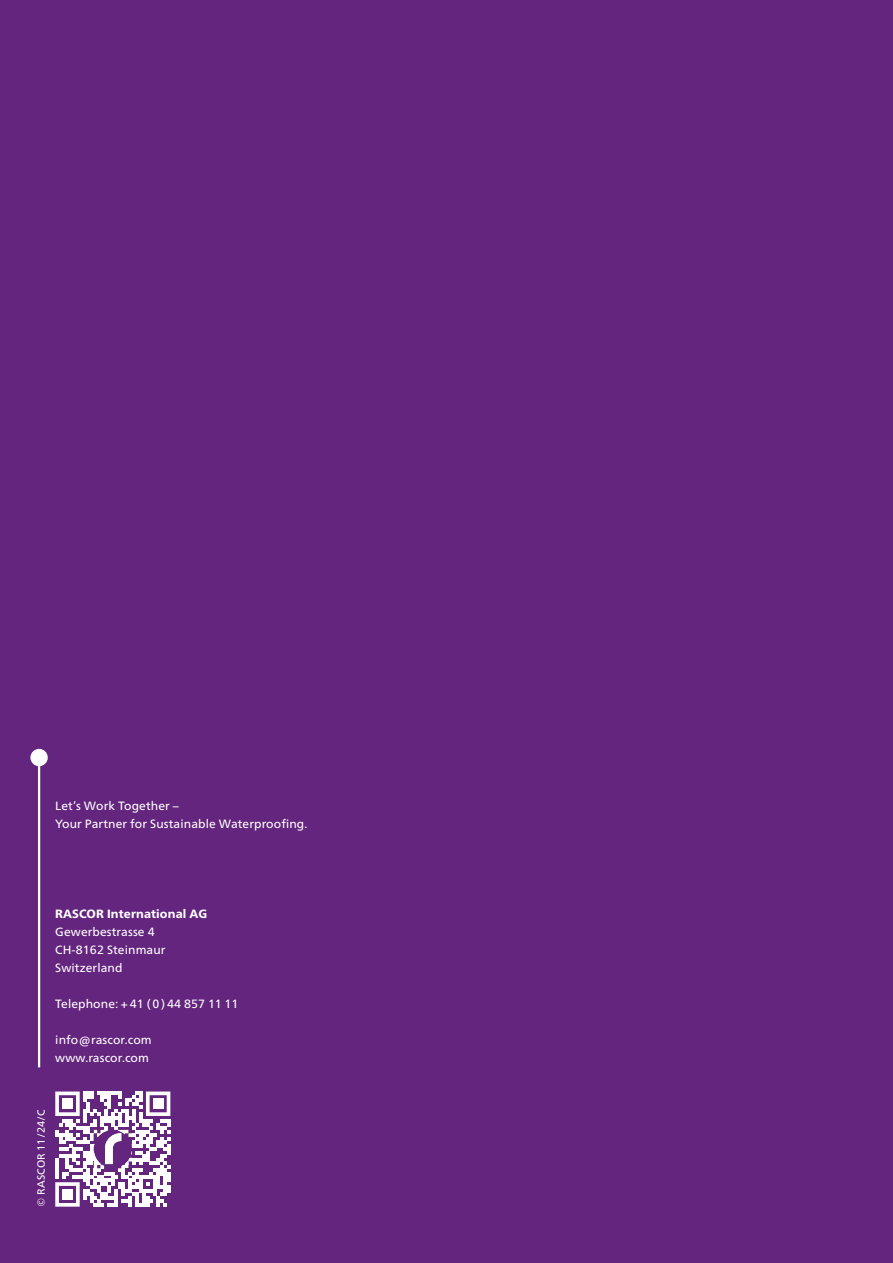
<style>
.page{position:relative;width:893px;height:1263px;background:#64257e}
.page>*{position:absolute;margin:0;border:0;box-sizing:border-box;transform-origin:0 0}
.t1{font:12px/18px "Frutiger Neue LT Pro";letter-spacing:.01em;color:#fff}
.t2{font:800 12px "Frutiger Neue LT Pro";letter-spacing:.01em;color:#fff}
.t3{font:10.5px "Frutiger Neue LT Pro";letter-spacing:.01em;color:#fff}
</style>
<div class="page">
<div style="left:30px;top:749px;width:18px;height:17px;background:#fff;border-radius:50%"></div>
<hr style="left:38px;top:760px;width:2px;height:307px;background:#fff">
<svg style="left:55px;top:1091px;width:115px;height:115px"></svg>
<p class="t1" style="left:55px;top:797px;width:253px">Let’s Work Together –<br>Your Partner for Sustainable Waterproofing.</p>
<p class="t2" style="left:55px;top:907px;width:153px">RASCOR International AG</p>
<p class="t1" style="left:55px;top:923px;width:112px">Gewerbestrasse 4<br>CH-8162 Steinmaur<br>Switzerland</p>
<p class="t1" style="left:55px;top:995px;width:185px">Telephone: + 41 (0 ) 44 857 11 11</p>
<p class="t1" style="left:55px;top:1031px;width:98px">info@rascor.com www.rascor.com</p>
<p class="t3" style="left:35px;top:1207px;width:99px;rotate:-90deg">© RASCOR 11/24/C</p>
</div>
